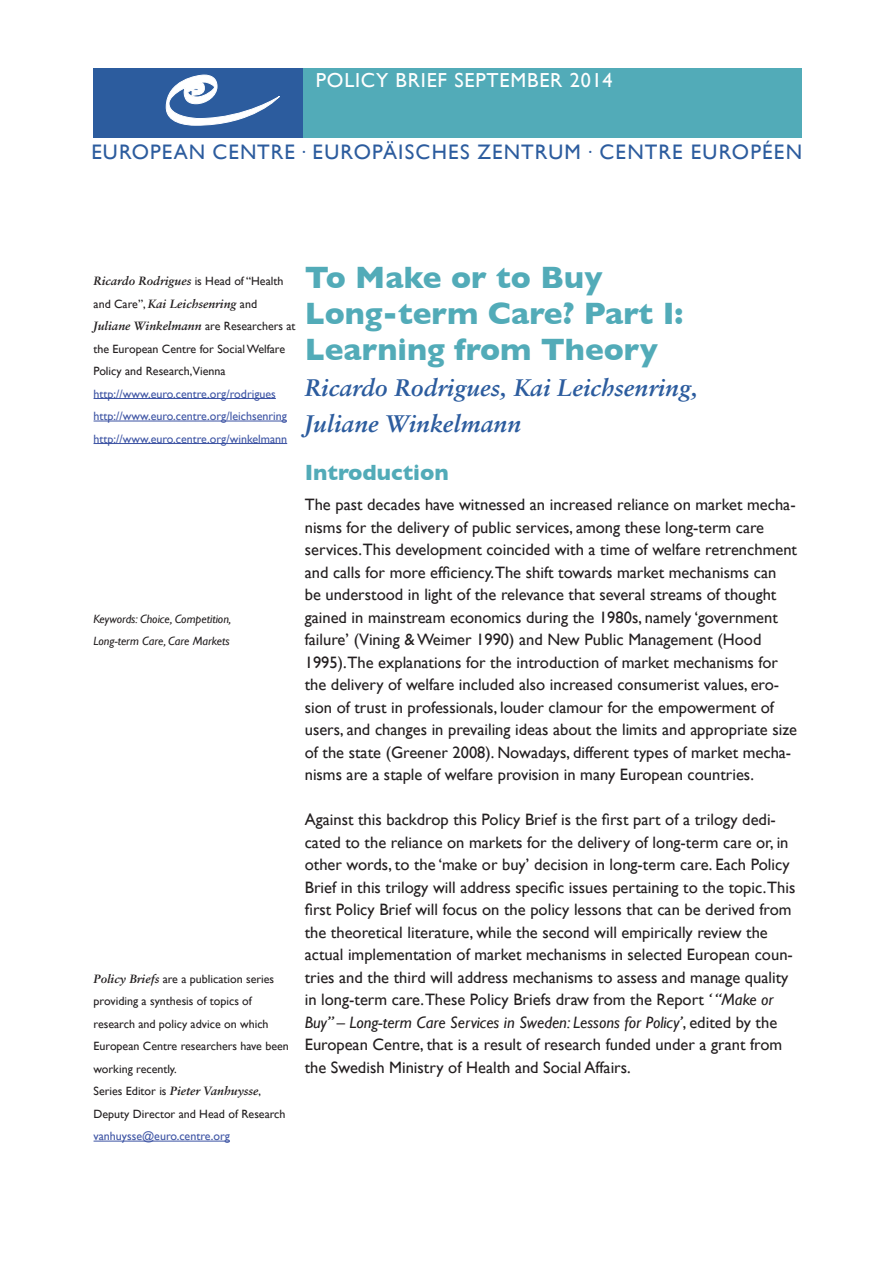
<style>
.page{position:relative;width:893px;height:1263px;background:#fff}
.page>*{position:absolute;margin:0;border:0;box-sizing:border-box;transform-origin:0 0}
.t1{font:700 31.5px/36px "Gill Sans";color:#52abb8}
.t2{font:italic 700 24px/36px "Sabon";color:#2c5c9e}
.t3{font:700 22.5px "Gill Sans";color:#52abb8}
.t4{font:21px "Gill Sans";letter-spacing:.05em;color:#2c5c9e}
.t5{font:20.25px "Gill Sans";letter-spacing:.04em;color:#fff}
.t6{font:16.5px/22.5px "Gill Sans";color:#231f20}
.t7{font:12px/22.5px "Gill Sans";color:#231f20}
.t8{font:12px/22.5px "Gill Sans";color:#3d54a4}
.t9{font:italic 700 12px/22.5px "Sabon";color:#231f20}
.t10{font:italic 12px/22.5px "Gill Sans";color:#231f20}
.s1{font-style:italic}
.s2{font-family:"Gill Sans";font-weight:400;font-style:normal}
.s3{font-family:"Sabon";font-weight:700;font-style:italic}
</style>
<div class="page">
<div style="left:94px;top:68px;width:209px;height:69px;background:#2c5c9e"></div>
<div style="left:303px;top:68px;width:499px;height:69px;background:#52abb8"></div>
<svg style="left:166px;top:75px;width:114px;height:51px"></svg>
<hr style="left:94px;top:398px;width:182px;height:1px;background:#3d54a4">
<hr style="left:94px;top:421px;width:193px;height:1px;background:#3d54a4">
<hr style="left:94px;top:443px;width:193px;height:1px;background:#3d54a4">
<hr style="left:94px;top:1141px;width:136px;height:1px;background:#3d54a4">
<p class="t5" style="left:316px;top:69px;width:298px">Policy Brief september 2014</p>
<p class="t4" style="left:91px;top:140px;width:203px">European Centre</p>
<p class="t4" style="left:302px;top:140px;width:501px"><sup>•</sup> Europäisc hes Zentrum <sup>•</sup> Centre EuropÉen</p>
<h1 class="t1" style="left:305px;top:259px;width:380px">To Make or to Buy<br>Long-term Care? Part I:<br>Learning from Theory</h1>
<h2 class="t2" style="left:305px;top:369px;width:394px">Ricardo Rodrigues, Kai Leichsenring,<br>Juliane Winkelmann</h2>
<h3 class="t3" style="left:305px;top:459px;width:146px">Introduction</h3>
<p class="t6" style="left:305px;top:493px;width:494px">The past decades have witnessed an increased reliance on market mecha&shy;nisms for the delivery of public services, among these long-term care services.This development coincided with a time of welfare retrenchment and calls for more efficiency.The shift towards market mechanisms can<br>be understood in light of the relevance that several streams of thought gained in mainstream economics during the 1980s, namely ‘government failure’ (Vining &amp; Weimer 1990) and New Public Management (Hood 1995).The explanations for the introduction of market mechanisms for the delivery of welfare included also increased consumerist values, ero&shy;sion of trust in professionals, louder clamour for the empowerment of users, and changes in prevailing ideas about the limits and appropriate size of the state (Greener 2008). Nowadays, different types of market mecha&shy;nisms are a staple of welfare provision in many European countries.</p>
<p class="t6" style="left:305px;top:808px;width:492px">Against this backdrop this Policy Brief is the first part of a trilogy dedi&shy;cated to the reliance on markets for the delivery of long-term care or, in other words, to the ‘make or buy’ decision in long-term care. Each Policy Brief in this trilogy will address specific issues pertaining to the topic.This first Policy Brief will focus on the policy lessons that can be derived from the theoretical literature, while the second will empirically review the actual implementation of market mechanisms in selected European coun&shy;tries and the third will address mechanisms to assess and manage quality in long-term care.These Policy Briefs draw from the Report <span class="s1">‘ “Make or Buy” – Long-term Care Services in Sweden: Lessons for Policy’</span>, edited by the European Centre, that is a result of research funded under a grant from the Swedish Ministry of Health and Social Affairs.</p>
<p class="t9" style="left:94px;top:270px;width:204px">Ricardo Rodrigues <span class="s2">is Head of “Health and Care”,</span> Kai Leichsenring <span class="s2">and<br></span>Juliane Winkelmann <span class="s2">are Researchers at</span></p>
<p class="t7" style="left:94px;top:337px;width:193px">the European Centre for Social Welfare<br>Policy and Research,Vienna</p>
<p class="t8" style="left:94px;top:382px;width:195px">http://www.euro.centre.org/rodrigues http://www.euro.centre.org/leichsenring http://www.euro.centre.org/winkelmann</p>
<p class="t10" style="left:94px;top:607px;width:139px">Keywords: Choice, Competition,<br>Long-term Care, Care Markets</p>
<p class="t7" style="left:94px;top:967px;width:197px"><span class="s3">Policy Briefs</span> are a publication series providing a synthesis of topics of research and policy advice on which European Centre researchers have been working recently.<br>Series Editor is <span class="s3">Pieter Vanhuysse</span>, Deputy Director and Head of Research</p>
<p class="t8" style="left:94px;top:1125px;width:138px">vanhuysse@euro.centre.org</p>
</div>
